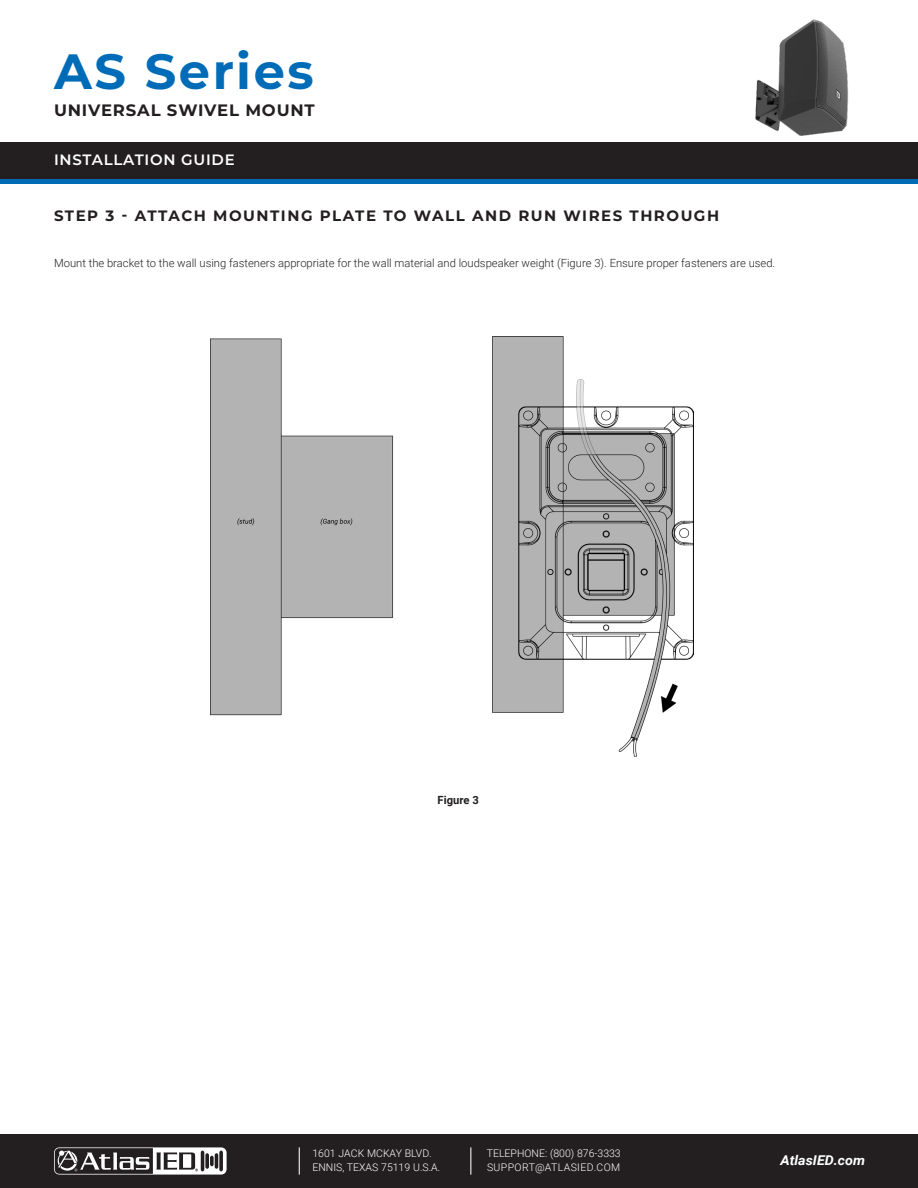
<style>
.page{position:relative;width:918px;height:1188px;background:#fff}
.page>*{position:absolute;margin:0;border:0;box-sizing:border-box;transform-origin:0 0}
.t1{font:700 49.5px "Montserrat";letter-spacing:.05em;color:#006cb7}
.t2{font:700 16.5px "Montserrat";letter-spacing:.05em;color:#231f20}
.t3{font:700 15px "Montserrat";letter-spacing:.1em;color:#231f20}
.t4{font:600 15px "Montserrat";letter-spacing:.05em;color:#fff}
.t5{font:italic 700 13.5px "Roboto";color:#fff;scale:1.05 1}
.t6{font:300 11.25px "Roboto";color:#231f20}
.t7{font:700 11.25px "Roboto";color:#231f20}
.t8{font:300 10.5px/13.5px "Roboto";color:#fff}
</style>
<div class="page">
<div style="left:0;top:1134px;width:918px;height:54px;background:#231f20"></div>
<svg style="left:54px;top:1147px;width:173px;height:28px"></svg>
<svg style="left:299px;top:1147px;width:1px;height:28px"></svg>
<svg style="left:470px;top:1147px;width:1px;height:28px"></svg>
<div style="left:0;top:142px;width:918px;height:5px;background:#231f20"></div>
<div style="left:0;top:178px;width:918px;height:6px;background:#006cb7"></div>
<div style="left:0;top:143px;width:918px;height:36px;background:#231f20"></div>
<img style="left:755px;top:19px;width:94px;height:117px">
<img style="left:211px;top:338px;width:182px;height:378px">
<img style="left:492px;top:336px;width:201px;height:420px">
<p class="t1" style="left:54px;top:35px;width:261px">AS Series</p>
<p class="t2" style="left:54px;top:98px;width:262px">UNIVERSAL SWIVEL MOUNT</p>
<h3 class="t4" style="left:54px;top:149px;width:182px">INSTALLATION GUIDE</h3>
<p class="t3" style="left:54px;top:204px;width:667px">STEP 3 - ATTACH MOUNTING PLATE TO WALL AND RUN WIRES THROUGH</p>
<p class="t6" style="left:54px;top:255px;width:723px">Mount the bracket to the wall using fasteners appropriate for the wall material and loudspeaker weight (Figure 3). Ensure proper fasteners are used.</p>
<p class="t7" style="left:438px;top:792px;width:43px">Figure 3</p>
<p class="t8" style="left:312px;top:1147px;width:129px">1601 JACK MCKAY BLVD.<br>ENNIS, TEXAS 75119 U.S.A.</p>
<p class="t8" style="left:487px;top:1147px;width:135px">TELEPHONE: (800) 876-3333<br>SUPPORT@ATLASIED.COM</p>
<p class="t5" style="left:781px;top:1151px;width:82px">AtlasIED.com</p>
</div>
